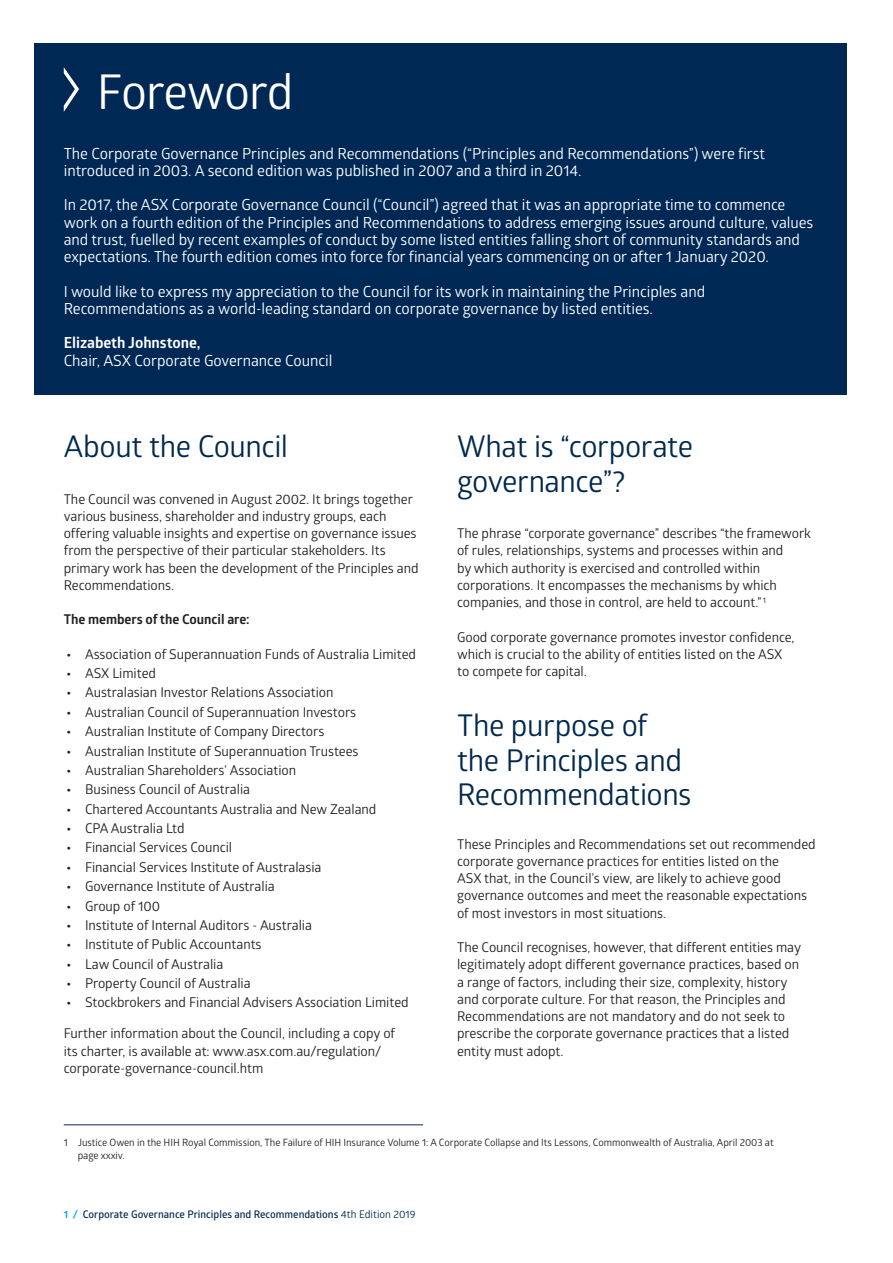
<style>
.page{position:relative;width:893px;height:1263px;background:#fff}
.page>*{position:absolute;margin:0;border:0;box-sizing:border-box;transform-origin:0 0}
.Heading_Section_2{font:48px "Glober";letter-spacing:-.025em;color:#fff}
.Heading_Section_1{font:30px/34.5px "Glober";letter-spacing:-.015em;color:#00294e}
.Body_Copy{font:15.3px/17.2px "Glober";letter-spacing:-.005em;color:#fff}
.Body_Copy-2{font:13.5px/17.2px "Glober";letter-spacing:-.005em;color:#231f20}
.Body_Copy-3{font:700 13.5px "Glober";letter-spacing:-.005em;color:#231f20}
.t1{font:600 10.5px "Glober";color:#00294e}
.Footnote{font:10.05px/12.9px "Glober";letter-spacing:-.005em;color:#231f20}
.s1{font-weight:700}
.s2{font-weight:700;color:#00aeef}
.s3{font-weight:400}
</style>
<div class="page">
<hr style="left:64px;top:1124px;width:359px;height:1px;background:#00294e">
<div style="left:34px;top:43px;width:812px;height:352px;background:#002855"></div>
<svg style="left:63px;top:68px;width:16px;height:44px"></svg>
<p class="Heading_Section_2" style="left:97px;top:59px;width:198px">Foreword</p>
<p class="Body_Copy" style="left:64px;top:144px;width:703px">The Corporate Governance Principles and Recommendations (“Principles and Recommendations”) were first introduced in 2003. A second edition was published in 2007 and a third in 2014.</p>
<p class="Body_Copy" style="left:64px;top:196px;width:751px">In 2017, the ASX Corporate Governance Council (“Council”) agreed that it was an appropriate time to commence work on a fourth edition of the Principles and Recommendations to address emerging issues around culture, values and trust, fuelled by recent examples of conduct by some listed entities falling short of community standards and expectations. The fourth edition comes into force for financial years commencing on or after 1 January 2020.</p>
<p class="Body_Copy" style="left:64px;top:282px;width:643px">I would like to express my appreciation to the Council for its work in maintaining the Principles and<br>Recommendations as a world-leading standard on corporate governance by listed entities.</p>
<p class="Body_Copy" style="left:64px;top:334px;width:270px"><span class="s1">Elizabeth Johnstone,<br></span>Chair, ASX Corporate Governance Council</p>
<p class="Heading_Section_1" style="left:64px;top:428px;width:226px">About the Council</p>
<p class="Body_Copy-2" style="left:64px;top:490px;width:356px">The Council was convened in August 2002. It brings together various business, shareholder and industry groups, each offering valuable insights and expertise on governance issues from the perspective of their particular stakeholders. Its primary work has been the development of the Principles and Recommendations.</p>
<p class="Body_Copy-3" style="left:64px;top:610px;width:187px">The members of the Council are:</p>
<p class="Body_Copy-2" style="left:67px;top:645px;width:351px"><span class="s1">•</span> Association of Superannuation Funds of Australia Limited</p>
<p class="Body_Copy-2" style="left:67px;top:664px;width:91px"><span class="s1">•</span> ASX Limited</p>
<p class="Body_Copy-2" style="left:67px;top:683px;width:268px"><span class="s1">•</span> Australasian Investor Relations Association</p>
<p class="Body_Copy-2" style="left:67px;top:703px;width:291px"><span class="s1">•</span> Australian Council of Superannuation Investors</p>
<p class="Body_Copy-2" style="left:67px;top:722px;width:259px"><span class="s1">•</span> Australian Institute of Company Directors</p>
<p class="Body_Copy-2" style="left:67px;top:741px;width:294px"><span class="s1">•</span> Australian Institute of Superannuation Trustees</p>
<p class="Body_Copy-2" style="left:67px;top:761px;width:231px"><span class="s1">•</span> Australian Shareholders’ Association</p>
<p class="Body_Copy-2" style="left:67px;top:780px;width:185px"><span class="s1">•</span> Business Council of Australia</p>
<p class="Body_Copy-2" style="left:67px;top:800px;width:311px"><span class="s1">•</span> Chartered Accountants Australia and New Zealand</p>
<p class="Body_Copy-2" style="left:67px;top:819px;width:120px"><span class="s1">•</span> CPA Australia Ltd</p>
<p class="Body_Copy-2" style="left:67px;top:838px;width:167px"><span class="s1">•</span> Financial Services Council</p>
<p class="Body_Copy-2" style="left:67px;top:858px;width:256px"><span class="s1">•</span> Financial Services Institute of Australasia</p>
<p class="Body_Copy-2" style="left:67px;top:877px;width:210px"><span class="s1">•</span> Governance Institute of Australia</p>
<p class="Body_Copy-2" style="left:67px;top:896px;width:95px"><span class="s1">•</span> Group of 100</p>
<p class="Body_Copy-2" style="left:67px;top:916px;width:247px"><span class="s1">•</span> Institute of Internal Auditors - Australia</p>
<p class="Body_Copy-2" style="left:67px;top:935px;width:197px"><span class="s1">•</span> Institute of Public Accountants</p>
<p class="Body_Copy-2" style="left:67px;top:955px;width:158px"><span class="s1">•</span> Law Council of Australia</p>
<p class="Body_Copy-2" style="left:67px;top:974px;width:186px"><span class="s1">•</span> Property Council of Australia</p>
<p class="Body_Copy-2" style="left:67px;top:993px;width:344px"><span class="s1">•</span> Stockbrokers and Financial Advisers Association Limited</p>
<p class="Body_Copy-2" style="left:64px;top:1024px;width:333px">Further information about the Council, including a copy of its charter, is available at: www.asx.com.au/regulation/ corporate-governance-council.htm</p>
<p class="Heading_Section_1" style="left:457px;top:428px;width:237px">What is “corporate governance”?</p>
<p class="Body_Copy-2" style="left:457px;top:524px;width:355px">The phrase “corporate governance” describes “the framework of rules, relationships, systems and processes within and<br>by which authority is exercised and controlled within corporations. It encompasses the mechanisms by which companies, and those in control, are held to account.” <sup>1</sup></p>
<p class="Body_Copy-2" style="left:457px;top:628px;width:339px">Good corporate governance promotes investor confidence, which is crucial to the ability of entities listed on the ASX to compete for capital.</p>
<p class="Heading_Section_1" style="left:457px;top:707px;width:236px">The purpose of the Principles and<br>Recommendations</p>
<p class="Body_Copy-2" style="left:457px;top:835px;width:360px">These Principles and Recommendations set out recommended corporate governance practices for entities listed on the<br>ASX that, in the Council’s view, are likely to achieve good governance outcomes and meet the reasonable expectations of most investors in most situations.</p>
<p class="Body_Copy-2" style="left:457px;top:938px;width:345px">The Council recognises, however, that different entities may legitimately adopt different governance practices, based on a range of factors, including their size, complexity, history and corporate culture. For that reason, the Principles and Recommendations are not mandatory and do not seek to prescribe the corporate governance practices that a listed entity must adopt.</p>
<p class="Footnote" style="left:78px;top:1136px;width:697px;text-indent:-14px">1 Justice Owen in the HIH Royal Commission, The Failure of HIH Insurance Volume 1: A Corporate Collapse and Its Lessons, Commonwealth of Australia, April 2003 at page xxxiv.</p>
<p class="t1" style="left:64px;top:1206px;width:353px"><span class="s2">1 /</span> Corporate Governance Principles and Recommendations <span class="s3">4th Edition 2019</span></p>
</div>
